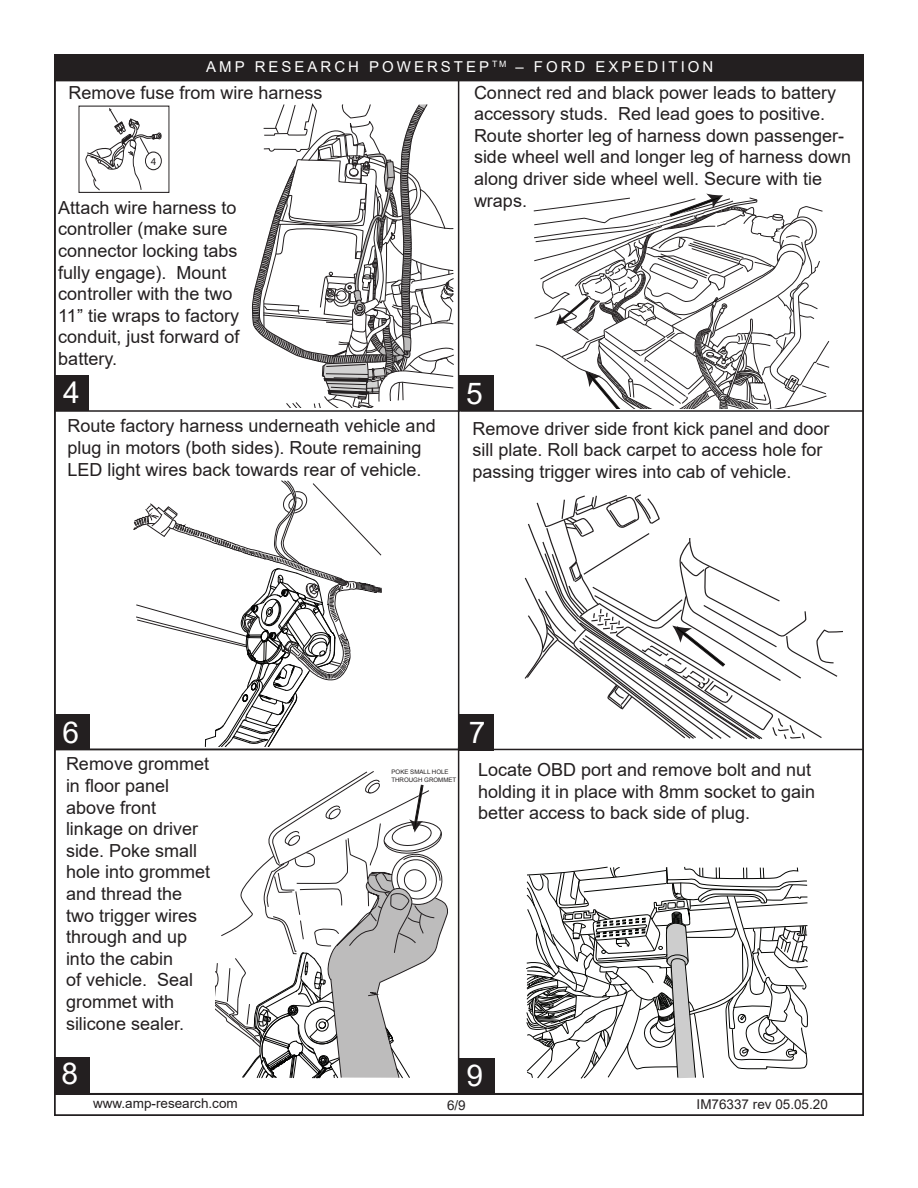
<style>
.page{position:relative;width:918px;height:1188px;background:#fff}
.page>*{position:absolute;margin:0;border:0;box-sizing:border-box;transform-origin:0 0}
.t1{font:30px "Arial";color:#fff}
.t2{font:18px/21.6px "Arial";color:#231f20}
.t3{font:15px "Arial";letter-spacing:.2em;color:#fff}
.t4{font:13.5px "Arial";color:#231f20}
.t5{font:10.5px "Myriad Pro";color:#231f20}
.t6{font:6.15px/7.4px "Arial";color:#231f20}
</style>
<div class="page">
<div style="left:54px;top:55px;width:809px;height:26px;background:#231f20"></div>
<svg style="left:252px;top:103px;width:202px;height:305px"></svg>
<svg style="left:216px;top:771px;width:232px;height:308px"></svg>
<svg style="left:533px;top:194px;width:297px;height:215px"></svg>
<svg style="left:133px;top:480px;width:249px;height:267px"></svg>
<svg style="left:86px;top:108px;width:76px;height:83px"></svg>
<div style="left:55px;top:375px;width:34px;height:36px;background:#231f20"></div>
<div style="left:56px;top:714px;width:34px;height:36px;background:#231f20"></div>
<div style="left:459px;top:714px;width:34px;height:36px;background:#231f20"></div>
<div style="left:459px;top:375px;width:35px;height:36px;background:#231f20"></div>
<div style="left:56px;top:1058px;width:34px;height:36px;background:#231f20"></div>
<svg style="left:524px;top:494px;width:319px;height:245px"></svg>
<svg style="left:526px;top:866px;width:282px;height:213px"></svg>
<div style="left:459px;top:1058px;width:35px;height:36px;background:#231f20"></div>
<div style="left:54px;top:1094px;width:810px;height:22px;border:2px solid #231f20"></div>
<hr style="left:54px;top:410px;width:406px;height:2px;background:#231f20">
<hr style="left:460px;top:410px;width:404px;height:2px;background:#231f20">
<hr style="left:460px;top:749px;width:404px;height:1px;background:#231f20">
<hr style="left:458px;top:411px;width:1px;height:338px;background:#231f20">
<hr style="left:458px;top:73px;width:1px;height:339px;background:#231f20">
<hr style="left:54px;top:749px;width:404px;height:1px;background:#231f20">
<hr style="left:458px;top:750px;width:1px;height:343px;background:#231f20">
<p class="t3" style="left:206px;top:56px;width:509px">AMP RESEARCH POWERSTEP <sup>TM</sup> – FORD EXPEDITION</p>
<p class="t2" style="left:68px;top:82px;width:256px">Remove fuse from wire harness</p>
<p class="t5" style="left:151px;top:155px;width:7px">4</p>
<p class="t2" style="left:58px;top:196px;width:183px">Attach wire harness to controller (make sure connector locking tabs fully engage). Mount controller with the two<br>11” tie wraps to factory conduit, just forward of battery.</p>
<h1 class="t1" style="left:63px;top:372px;width:18px">4</h1>
<p class="t2" style="left:67px;top:415px;width:370px">Route factory harness underneath vehicle and plug in motors (both sides). Route remaining<br>LED light wires back towards rear of vehicle.</p>
<p class="t2" style="left:474px;top:81px;width:379px">Connect red and black power leads to battery accessory studs. Red lead goes to positive.<br>Route shorter leg of harness down passenger&shy;side wheel well and longer leg of harness down along driver side wheel well. Secure with tie wraps.</p>
<h1 class="t1" style="left:466px;top:373px;width:18px">5</h1>
<p class="t2" style="left:472px;top:417px;width:359px">Remove driver side front kick panel and door sill plate. Roll back carpet to access hole for passing trigger wires into cab of vehicle.</p>
<h1 class="t1" style="left:63px;top:712px;width:18px">6</h1>
<h1 class="t1" style="left:469px;top:712px;width:18px">7</h1>
<p class="t2" style="left:66px;top:753px;width:146px">Remove grommet in floor panel above front linkage on driver side. Poke small hole into grommet and thread the two trigger wires through and up into the cabin<br>of vehicle. Seal grommet with silicone sealer.</p>
<p class="t6" style="left:391px;top:769px;width:66px">POKE SMALL HOLE<br>THROUGH GROMMET</p>
<p class="t2" style="left:478px;top:759px;width:339px">Locate OBD port and remove bolt and nut holding it in place with 8mm socket to gain better access to back side of plug.</p>
<h1 class="t1" style="left:55px;top:1053px;width:35px">1 68</h1>
<h1 class="t1" style="left:71px;top:1054px;width:18px">0</h1>
<h1 class="t1" style="left:459px;top:1055px;width:37px">91 24</h1>
<p class="t4" style="left:93px;top:1094px;width:146px">www.amp-research.com</p>
<p class="t4" style="left:447px;top:1096px;width:20px">6/9</p>
<p class="t4" style="left:697px;top:1095px;width:133px">IM76337 rev 05.05.20</p>
</div>
